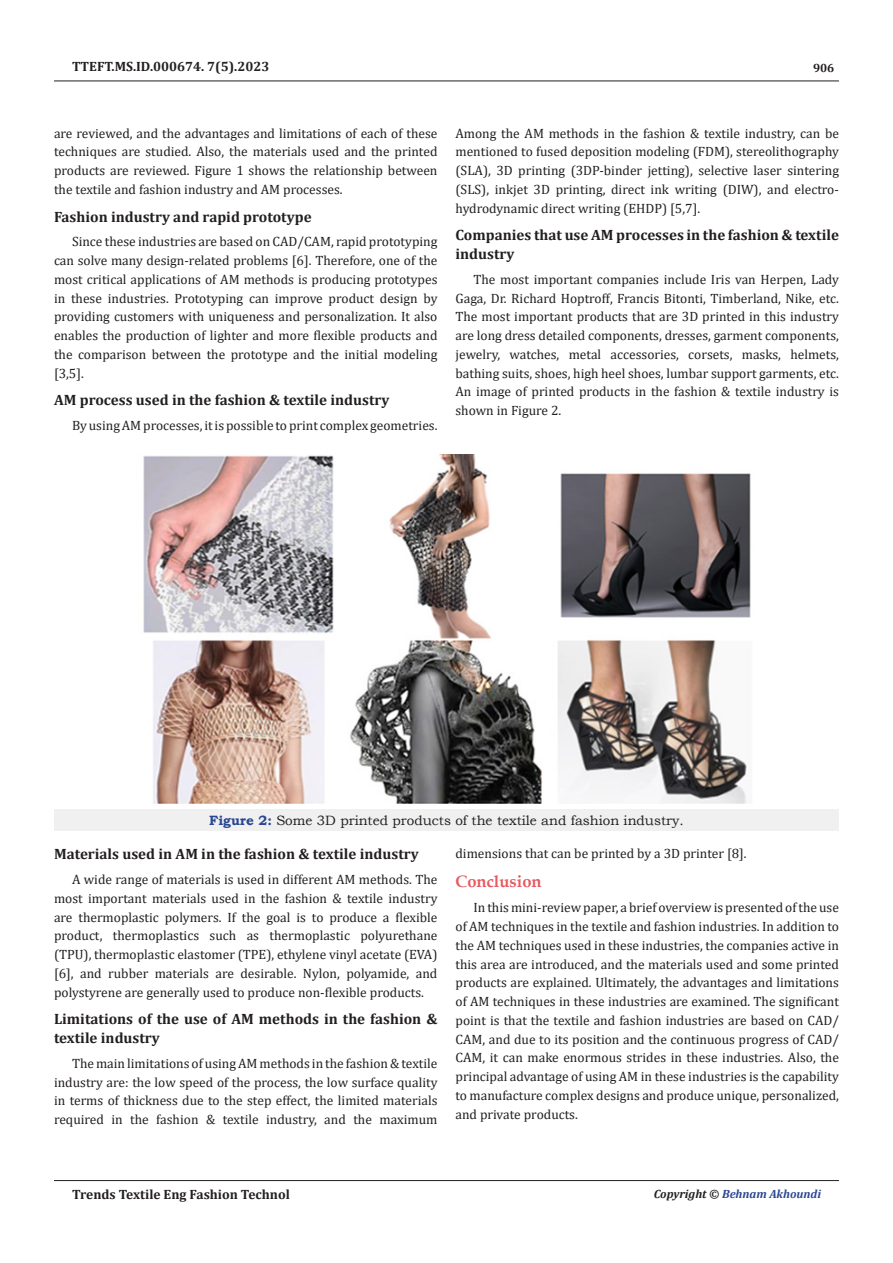
<style>
.page{position:relative;width:893px;height:1263px;background:#fff}
.page>*{position:absolute;margin:0;border:0;box-sizing:border-box;transform-origin:0 0}
.t1{font:700 16.5px "Book Antiqua";color:#e65960}
.t2{font:700 15px/18.8px "Cambria";color:#231f20}
.t3{font:13.5px/18.8px "Cambria";color:#231f20;text-align:justify}
.t4{font:13.5px "Bookman Old Style";color:#231f20}
.t5{font:700 13.5px "Cambria";color:#231f20}
.t6{font:italic 700 12px "Cambria";color:#2a4791}
.t7{font:700 12px "Cambria";color:#231f20}
.s1{font-weight:700;color:#2a4791}
.s2{color:#231f20}
</style>
<div class="page">
<hr style="left:54px;top:81px;width:785px;height:1px;background:#231f20">
<hr style="left:54px;top:1180px;width:785px;height:1px;background:#231f20">
<div style="left:54px;top:809px;width:785px;height:22px;background:#f0f0f0"></div>
<img style="left:143px;top:455px;width:608px;height:348px">
<p class="t5" style="left:72px;top:56px;width:199px">TTEFT.MS.ID.000674. 7(5).2023</p>
<p class="t7" style="left:813px;top:60px;width:23px">906</p>
<p class="t3" style="left:54px;top:124px;width:385px">are reviewed, and the advantages and limitations of each of these techniques are studied. Also, the materials used and the printed products are reviewed. Figure 1 shows the relationship between the textile and fashion industry and AM processes.</p>
<p class="t2" style="left:54px;top:207px;width:259px">Fashion industry and rapid prototype</p>
<p class="t3" style="left:54px;top:232px;width:385px;text-indent:18px">Since these industries are based on CAD/CAM, rapid prototyping can solve many design-related problems [6]. Therefore, one of the most critical applications of AM methods is producing prototypes in these industries. Prototyping can improve product design by providing customers with uniqueness and personalization. It also enables the production of lighter and more flexible products and the comparison between the prototype and the initial modeling [3,5].</p>
<p class="t2" style="left:54px;top:390px;width:337px">AM process used in the fashion &amp; textile industry</p>
<p class="t3" style="left:72px;top:416px;width:367px">By using AM processes, it is possible to print complex geometries.</p>
<p class="t3" style="left:455px;top:124px;width:385px">Among the AM methods in the fashion &amp; textile industry, can be mentioned to fused deposition modeling (FDM), stereolithography (SLA), 3D printing (3DP-binder jetting), selective laser sintering (SLS), inkjet 3D printing, direct ink writing (DIW), and electro&shy;hydrodynamic direct writing (EHDP) [5,7].</p>
<p class="t2" style="left:455px;top:225px;width:385px">Companies that use AM processes in the fashion &amp; textile industry</p>
<p class="t3" style="left:455px;top:270px;width:385px;text-indent:18px">The most important companies include Iris van Herpen, Lady Gaga, Dr. Richard Hoptroff, Francis Bitonti, Timberland, Nike, etc.<br>The most important products that are 3D printed in this industry are long dress detailed components, dresses, garment components, jewelry, watches, metal accessories, corsets, masks, helmets, bathing suits, shoes, high heel shoes, lumbar support garments, etc.<br>An image of printed products in the fashion &amp; textile industry is shown in Figure 2.</p>
<p class="t4" style="left:209px;top:812px;width:476px"><span class="s1">Figure 2:</span> Some 3D printed products of the textile and fashion industry.</p>
<p class="t2" style="left:54px;top:844px;width:366px">Materials used in AM in the fashion &amp; textile industry</p>
<p class="t3" style="left:54px;top:870px;width:385px;text-indent:18px">A wide range of materials is used in different AM methods. The most important materials used in the fashion &amp; textile industry are thermoplastic polymers. If the goal is to produce a flexible product, thermoplastics such as thermoplastic polyurethane (TPU), thermoplastic elastomer (TPE), ethylene vinyl acetate (EVA) [6], and rubber materials are desirable. Nylon, polyamide, and polystyrene are generally used to produce non-flexible products.</p>
<p class="t2" style="left:54px;top:1009px;width:385px">Limitations of the use of AM methods in the fashion &amp; textile industry</p>
<p class="t3" style="left:54px;top:1054px;width:385px;text-indent:18px">The main limitations of using AM methods in the fashion &amp; textile industry are: the low speed of the process, the low surface quality in terms of thickness due to the step effect, the limited materials required in the fashion &amp; textile industry, and the maximum</p>
<p class="t3" style="left:455px;top:844px;width:293px">dimensions that can be printed by a 3D printer [8].</p>
<p class="t1" style="left:455px;top:871px;width:88px">Conclusion</p>
<p class="t3" style="left:455px;top:898px;width:385px;text-indent:18px">In this mini-review paper, a brief overview is presented of the use of AM techniques in the textile and fashion industries. In addition to the AM techniques used in these industries, the companies active in this area are introduced, and the materials used and some printed products are explained. Ultimately, the advantages and limitations of AM techniques in these industries are examined. The significant point is that the textile and fashion industries are based on CAD/ CAM, and due to its position and the continuous progress of CAD/ CAM, it can make enormous strides in these industries. Also, the principal advantage of using AM in these industries is the capability to manufacture complex designs and produce unique, personalized, and private products.</p>
<p class="t5" style="left:72px;top:1185px;width:219px">Trends Textile Eng Fashion Technol</p>
<p class="t6" style="left:654px;top:1185px;width:169px"><span class="s2">Copyright ©</span> Behnam Akhoundi</p>
</div>
